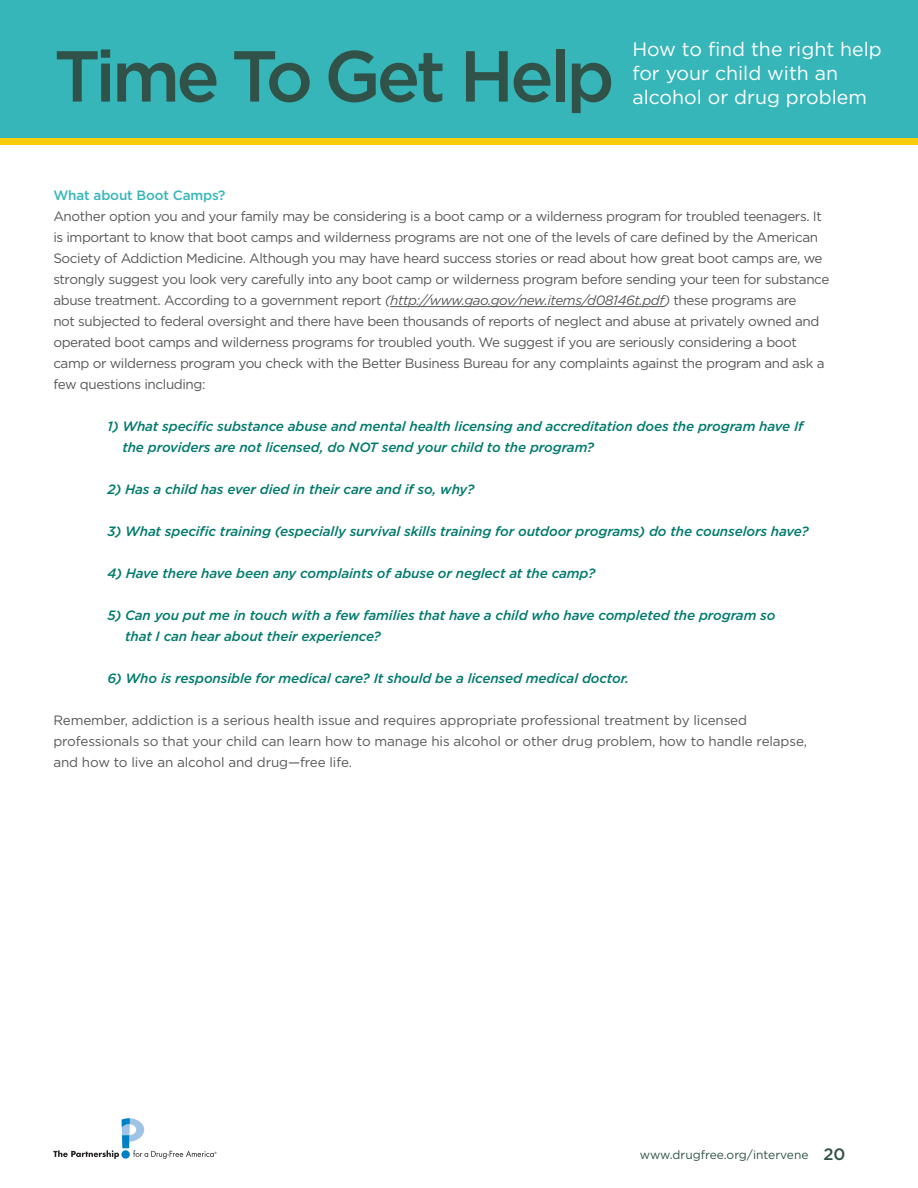
<style>
.page{position:relative;width:918px;height:1188px;background:#fff}
.page>*{position:absolute;margin:0;border:0;box-sizing:border-box;transform-origin:0 0}
.t1{font:500 72px "Gotham";letter-spacing:-.055em;color:#305249}
.t2{font:19.5px/24px "Gotham";color:#fff}
.t3{font:500 16.5px "Gotham";color:#305249}
.t4{font:13.5px/21px "Gotham";letter-spacing:-.03em;color:#57585a}
.t5{font:italic 500 13.5px/21px "Gotham";letter-spacing:-.01em;color:#007a6d}
.t6{font:13.5px/21px "Gotham";letter-spacing:-.01em;color:#57585a}
.t7{font:500 13.5px "Gotham";letter-spacing:-.01em;color:#36b6b9}
.t8{font:12px "Gotham";color:#305249}
.s1{font-style:italic}
</style>
<div class="page">
<div style="left:0;top:0;width:918px;height:140px;background:#36b6b9"></div>
<div style="left:0;top:138px;width:918px;height:7px;background:#fccc0a"></div>
<svg style="left:53px;top:1118px;width:164px;height:41px"></svg>
<hr style="left:390px;top:306px;width:274px;height:1px;background:#57585a">
<h1 class="t1" style="left:54px;top:35px;width:562px">Time To Get Help</h1>
<h2 class="t2" style="left:632px;top:37px;width:251px">How to find the right help for your child with an alcohol or drug problem</h2>
<p class="t7" style="left:53px;top:187px;width:174px">What about Boot Camps?</p>
<p class="t4" style="left:53px;top:205px;width:778px">Another option you and your family may be considering is a boot camp or a wilderness program for troubled teenagers. It is important to know that boot camps and wilderness programs are not one of the levels of care defined by the American Society of Addiction Medicine. Although you may have heard success stories or read about how great boot camps are, we strongly suggest you look very carefully into any boot camp or wilderness program before sending your teen for substance abuse treatment. According to a government report <span class="s1">(http://www.gao.gov/new.items/d08146t.pdf)</span> these programs are<br>not subjected to federal oversight and there have been thousands of reports of neglect and abuse at privately owned and operated boot camps and wilderness programs for troubled youth. We suggest if you are seriously considering a boot camp or wilderness program you check with the Better Business Bureau for any complaints against the program and ask a few questions including:</p>
<p class="t5" style="left:122px;top:415px;width:683px;text-indent:-15px">1) What specific substance abuse and mental health licensing and accreditation does the program have If the providers are not licensed, do NOT send your child to the program?</p>
<p class="t5" style="left:107px;top:478px;width:369px">2) Has a child has ever died in their care and if so, why?</p>
<p class="t5" style="left:107px;top:520px;width:703px">3) What specific training (especially survival skills training for outdoor programs) do the counselors have?</p>
<p class="t5" style="left:107px;top:562px;width:489px">4) Have there have been any complaints of abuse or neglect at the camp?</p>
<p class="t5" style="left:125px;top:604px;width:652px;text-indent:-18px">5) Can you put me in touch with a few families that have a child who have completed the program so that I can hear about their experience?</p>
<p class="t5" style="left:107px;top:667px;width:523px">6) Who is responsible for medical care? It should be a licensed medical doctor.</p>
<p class="t6" style="left:53px;top:709px;width:755px">Remember, addiction is a serious health issue and requires appropriate professional treatment by licensed professionals so that your child can learn how to manage his alcohol or other drug problem, how to handle relapse, and how to live an alcohol and drug—free life.</p>
<p class="t8" style="left:640px;top:1148px;width:170px">www.drugfree.org/intervene</p>
<p class="t3" style="left:824px;top:1145px;width:23px">20</p>
</div>
